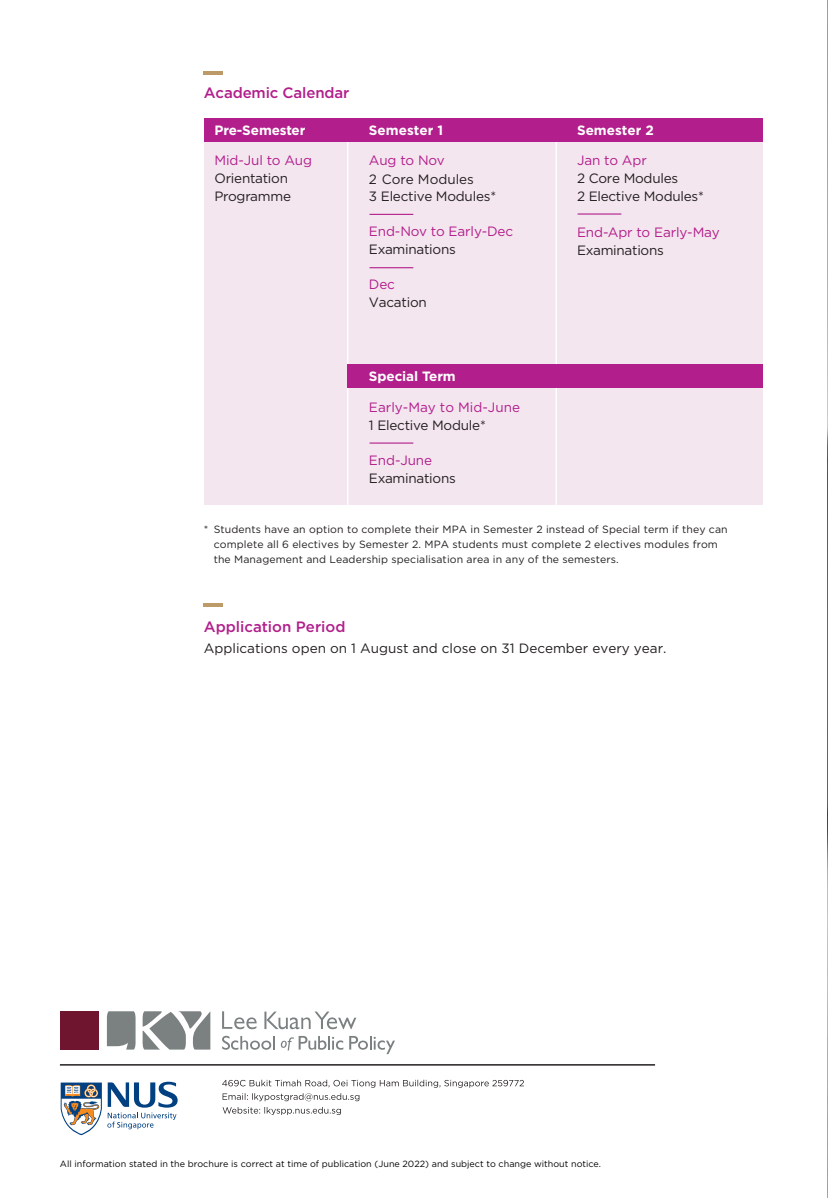
<style>
.page{position:relative;width:828px;height:1198px;background:#fff}
.page>*{position:absolute;margin:0;border:0;box-sizing:border-box;transform-origin:0 0}
.t1{font:500 15px "Gotham";color:#b21e8b}
.t2{font:13.5px/18px "Gotham";letter-spacing:-.02em;color:#231f20}
.t3{font:13.5px "Gotham";letter-spacing:-.01em;color:#b21e8b}
.t4{font:13.5px "Gotham";color:#231f20}
.t5{font:700 13.5px "Gotham";letter-spacing:-.01em;color:#fff}
.t6{font:10.5px/15px "Gotham";letter-spacing:.01em;color:#231f20}
.t7{font:9px "Gotham";color:#050504}
</style>
<div class="page">
<img style="left:827px;top:1px;width:1px;height:1196px">
<hr style="left:60px;top:1064px;width:594px;height:1px;background:#231f20">
<svg style="left:222px;top:1011px;width:34px;height:18px"></svg>
<svg style="left:264px;top:1011px;width:92px;height:18px"></svg>
<svg style="left:222px;top:1036px;width:53px;height:13px"></svg>
<svg style="left:281px;top:1036px;width:62px;height:14px"></svg>
<svg style="left:349px;top:1036px;width:46px;height:18px"></svg>
<div style="left:61px;top:1011px;width:38px;height:38px;background:#6f1530"></div>
<svg style="left:107px;top:1011px;width:103px;height:38px"></svg>
<svg style="left:61px;top:1081px;width:117px;height:54px"></svg>
<svg style="left:222px;top:1107px;width:119px;height:8px"></svg>
<svg style="left:222px;top:1093px;width:137px;height:8px"></svg>
<svg style="left:222px;top:1079px;width:301px;height:8px"></svg>
<div style="left:204px;top:142px;width:558px;height:363px;background:#f4e6ef"></div>
<hr style="left:347px;top:118px;width:1px;height:387px;background:#fff">
<hr style="left:555px;top:118px;width:1px;height:387px;background:#fff">
<div style="left:204px;top:118px;width:558px;height:24px;background:#b21e8b"></div>
<hr style="left:204px;top:72px;width:19px;height:3px;background:#bc9b69">
<hr style="left:204px;top:603px;width:19px;height:3px;background:#bc9b69">
<hr style="left:577px;top:213px;width:44px;height:2px;background:#b21e8b">
<hr style="left:369px;top:214px;width:44px;height:1px;background:#b21e8b">
<hr style="left:369px;top:267px;width:44px;height:1px;background:#b21e8b">
<div style="left:347px;top:365px;width:415px;height:23px;background:#b21e8b"></div>
<hr style="left:369px;top:442px;width:44px;height:2px;background:#b21e8b">
<h1 class="t1" style="left:204px;top:83px;width:147px">Academic Calendar</h1>
<p class="t5" style="left:214px;top:121px;width:92px">Pre-Semester</p>
<p class="t3" style="left:214px;top:152px;width:99px">Mid-Jul to Aug</p>
<p class="t2" style="left:214px;top:169px;width:78px">Orientation<br>Programme</p>
<p class="t5" style="left:369px;top:121px;width:76px">Semester 1</p>
<p class="t3" style="left:369px;top:152px;width:77px">Aug to Nov</p>
<p class="t2" style="left:369px;top:170px;width:129px">2 Core Modules<br>3 Elective Modules*</p>
<p class="t3" style="left:369px;top:223px;width:145px">End-Nov to Early-Dec</p>
<p class="t2" style="left:369px;top:240px;width:88px">Examinations</p>
<p class="t3" style="left:369px;top:276px;width:28px">Dec</p>
<p class="t2" style="left:369px;top:293px;width:59px">Vacation</p>
<p class="t5" style="left:369px;top:367px;width:88px">Special Term</p>
<p class="t3" style="left:369px;top:398px;width:152px">Early-May to Mid-June</p>
<p class="t2" style="left:369px;top:416px;width:118px">1 Elective Module*</p>
<p class="t3" style="left:369px;top:451px;width:65px">End-June</p>
<p class="t2" style="left:369px;top:469px;width:88px">Examinations</p>
<p class="t5" style="left:577px;top:121px;width:78px">Semester 2</p>
<p class="t3" style="left:577px;top:152px;width:71px">Jan to Apr</p>
<p class="t2" style="left:577px;top:169px;width:128px">2 Core Modules<br>2 Elective Modul s*</p>
<p class="t2" style="left:683px;top:187px;width:9px">e</p>
<p class="t3" style="left:577px;top:223px;width:144px">End-Apr to Early-May</p>
<p class="t2" style="left:577px;top:240px;width:88px">Examinations</p>
<p class="t6" style="left:214px;top:522px;width:515px;text-indent:-10px">* Students have an option to complete their MPA in Semester 2 instead of Special term if they can complete all 6 electives by Semester 2. MPA students must complete 2 electives modules from the Management and Leadership specialisation area in any of the semesters.</p>
<h1 class="t1" style="left:204px;top:617px;width:143px">Application Period</h1>
<p class="t4" style="left:204px;top:639px;width:464px">Applications open on 1 August and close on 31 December every year.</p>
<p class="t7" style="left:60px;top:1158px;width:542px">All information stated in the brochure is correct at time of publication (June 2022) and subject to change without notice.</p>
</div>
